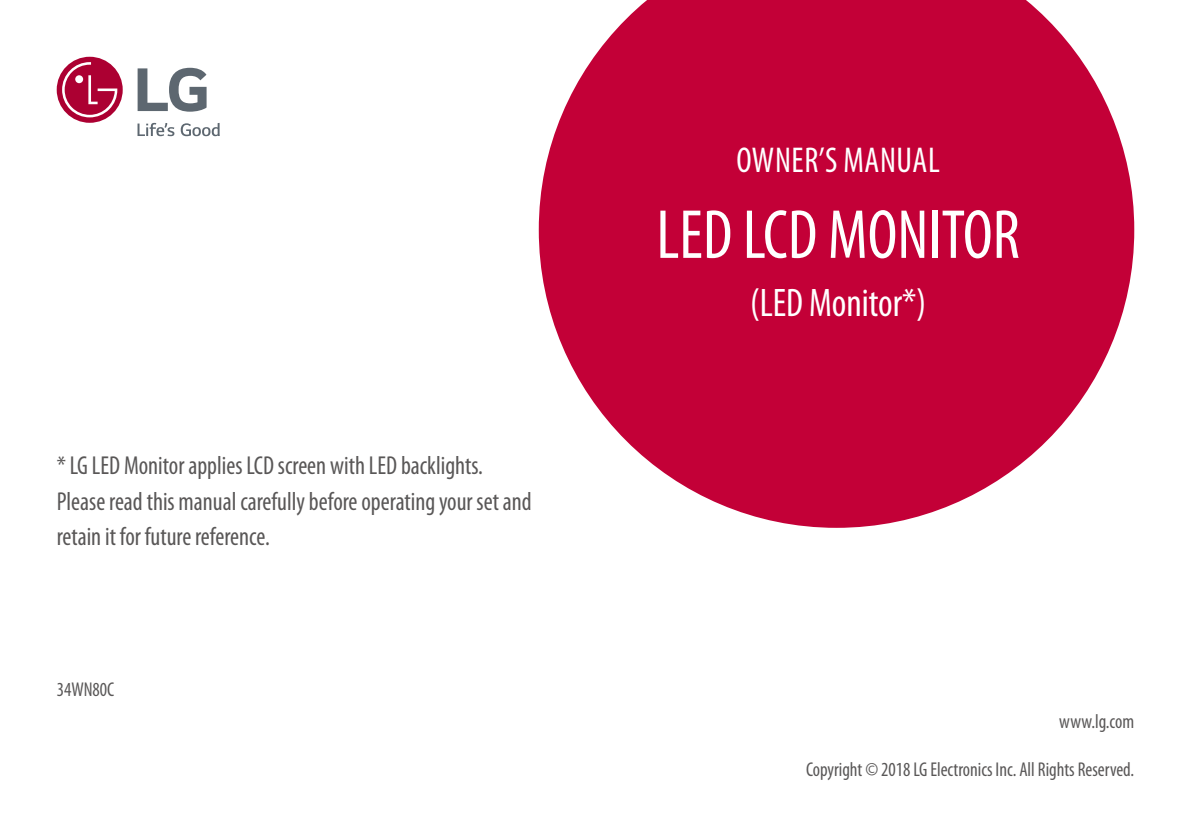
<style>
.page{position:relative;width:1191px;height:840px;background:#fff}
.page>*{position:absolute;margin:0;border:0;box-sizing:border-box;transform-origin:0 0}
.t1{font:condensed 70px "Myriad Pro";color:#fff;scale:.95 1}
.t2{font:condensed 40px "Myriad Pro";color:#fff;scale:.95 1}
.t3{font:condensed 36px "Myriad Pro";letter-spacing:.015em;color:#fff;scale:.95 1}
.t4{font:condensed 26px/36.8px "Myriad Pro";color:#595757;scale:.95 1}
.t5{font:condensed 20px "Myriad Pro";color:#595757;scale:.95 1}
</style>
<div class="page">
<svg style="left:539px;top:0;width:595px;height:527px;fill:#c30037"></svg>
<div style="left:57px;top:57px;width:66px;height:66px;background:#ac0032;border-radius:50%"></div>
<svg style="left:62px;top:62px;width:55px;height:55px"></svg>
<svg style="left:137px;top:123px;width:37px;height:13px"></svg>
<svg style="left:181px;top:123px;width:39px;height:13px"></svg>
<svg style="left:138px;top:68px;width:69px;height:44px"></svg>
<p class="t4" style="left:57px;top:446px;width:501px">* LG LED Monitor applies LCD screen with LED backlights.<br>Please read this manual carefully before operating your set and</p>
<p class="t4" style="left:57px;top:517px;width:226px">retain it for future reference.</p>
<p class="t5" style="left:57px;top:677px;width:62px">34WN80C</p>
<h3 class="t3" style="left:736px;top:138px;width:210px">Owner’s Manual</h3>
<h1 class="t1" style="left:656px;top:192px;width:378px">LED LCD MONITOR</h1>
<h2 class="t2" style="left:750px;top:278px;width:187px">(LED Monitor*)</h2>
<p class="t5" style="left:1059px;top:709px;width:81px">www.lg.com</p>
<p class="t5" style="left:806px;top:756px;width:347px">Copyright © 2018 LG Electronics Inc. All Rights Reserved.</p>
</div>
